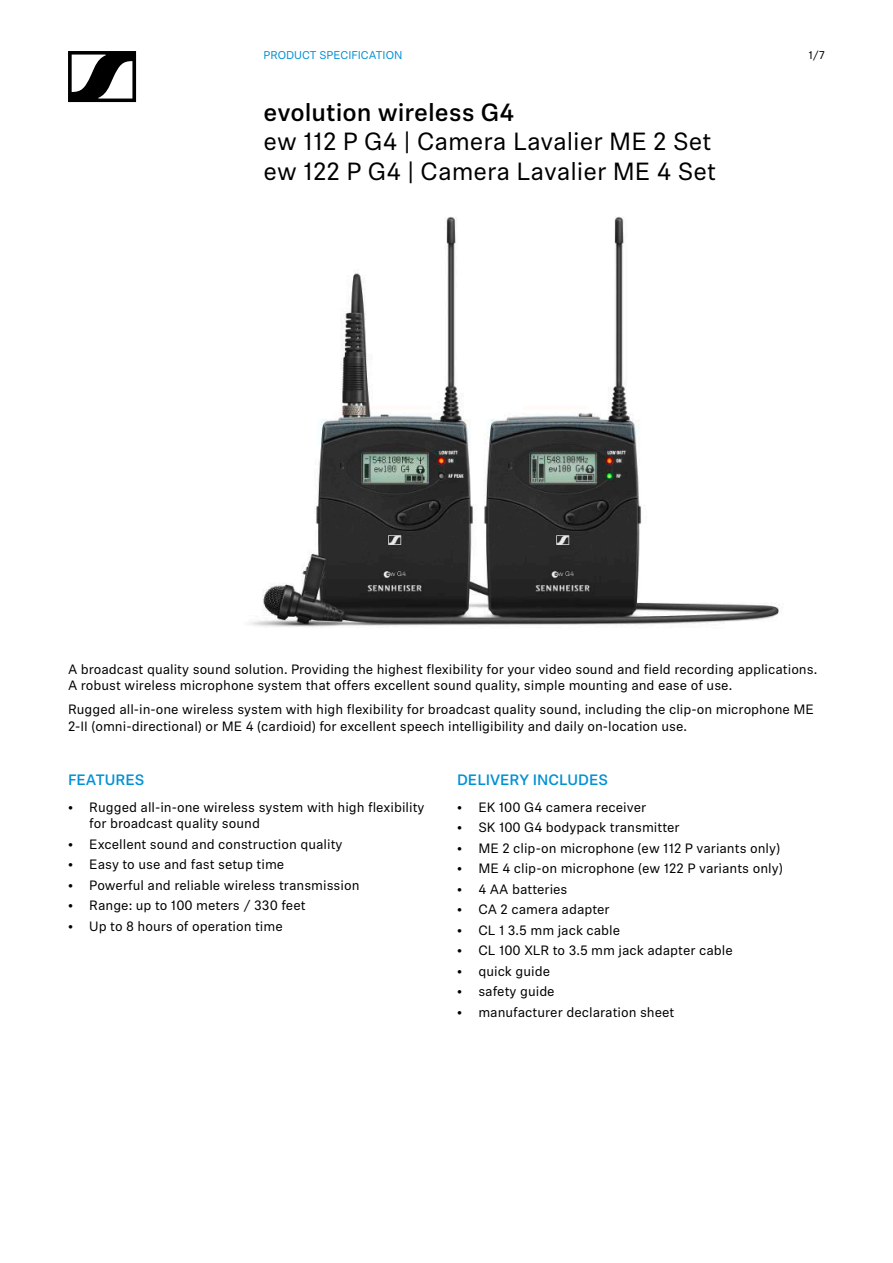
<style>
.page{position:relative;width:893px;height:1263px;background:#fff}
.page>*{position:absolute;margin:0;border:0;box-sizing:border-box;transform-origin:0 0}
.t1{font:24.75px/29.7px "Sennheiser Neue";color:#000}
.t2{font:500 24.75px "Sennheiser Neue";color:#000}
.t3{font:500 15px "Sennheiser Neue";color:#0091d4}
.t4{font:13.5px/16.2px "Sennheiser Neue";color:#000}
.t5{font:11.25px "Sennheiser Neue";color:#0091d4}
.t6{font:11.25px "Sennheiser Neue";color:#000}
</style>
<div class="page">
<svg style="left:68px;top:51px;width:68px;height:51px"></svg>
<img style="left:249px;top:216px;width:530px;height:411px">
<p class="t5" style="left:264px;top:48px;width:140px">PRODUCT SPECIFICATION</p>
<h1 class="t2" style="left:264px;top:95px;width:252px">evolution wireless G4</h1>
<h1 class="t1" style="left:264px;top:126px;width:454px">ew 112 P G4 | Camera Lavalier ME 2 Set ew 122 P G4 | Camera Lavalier ME 4 Set</h1>
<p class="t6" style="left:808px;top:48px;width:18px">1/7</p>
<p class="t4" style="left:68px;top:660px;width:751px">A broadcast quality sound solution. Providing the highest flexibility for your video sound and field recording applications.<br>A robust wireless microphone system that offers excellent sound quality, simple mounting and ease of use.</p>
<p class="t4" style="left:68px;top:701px;width:747px">Rugged all-in-one wireless system with high flexibility for broadcast quality sound, including the clip-on microphone ME<br>2-II (omni-directional) or ME 4 (cardioid) for excellent speech intelligibility and daily on-location use.</p>
<p class="t3" style="left:68px;top:769px;width:78px">FEATURES</p>
<p class="t4" style="left:89px;top:798px;width:337px;text-indent:-21px">• Rugged all-in-one wireless system with high flexibility for broadcast quality sound</p>
<p class="t4" style="left:68px;top:835px;width:276px">• Excellent sound and construction quality</p>
<p class="t4" style="left:68px;top:856px;width:218px">• Easy to use and fast setup time</p>
<p class="t4" style="left:68px;top:876px;width:293px">• Powerful and reliable wireless transmission</p>
<p class="t4" style="left:68px;top:896px;width:239px">• Range: up to 100 meters / 330 feet</p>
<p class="t4" style="left:68px;top:917px;width:216px">• Up to 8 hours of operation time</p>
<p class="t3" style="left:457px;top:769px;width:152px">DELIVERY INCLUDES</p>
<p class="t4" style="left:457px;top:798px;width:191px">• EK 100 G4 camera receiver</p>
<p class="t4" style="left:457px;top:819px;width:224px">• SK 100 G4 bodypack transmitter</p>
<p class="t4" style="left:457px;top:839px;width:325px">• ME 2 clip-on microphone (ew 112 P variants only)</p>
<p class="t4" style="left:457px;top:860px;width:327px">• ME 4 clip-on microphone (ew 122 P variants only)</p>
<p class="t4" style="left:457px;top:880px;width:112px">• 4 AA batteries</p>
<p class="t4" style="left:457px;top:901px;width:154px">• CA 2 camera adapter</p>
<p class="t4" style="left:457px;top:921px;width:165px">• CL 1 3.5 mm jack cable</p>
<p class="t4" style="left:457px;top:942px;width:277px">• CL 100 XLR to 3.5 mm jack adapter cable</p>
<p class="t4" style="left:457px;top:962px;width:95px">• quick guide</p>
<p class="t4" style="left:457px;top:983px;width:99px">• safety guide</p>
<p class="t4" style="left:457px;top:1003px;width:219px">• manufacturer declaration sheet</p>
</div>
